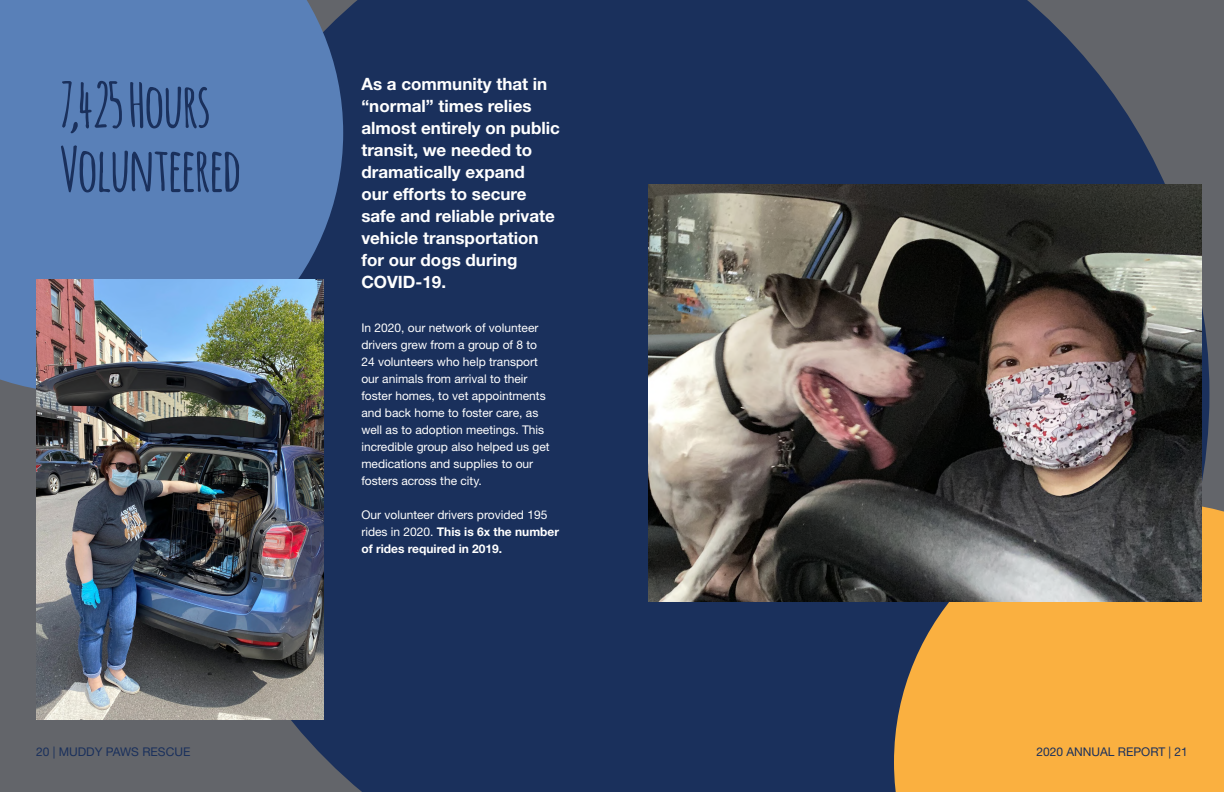
<style>
.page{position:relative;width:1224px;height:792px;background:#63656a}
.page>*{position:absolute;margin:0;border:0;box-sizing:border-box;transform-origin:0 0}
.t1{font:700 60px "Amatic";color:#1a305c}
.t2{font:700 17px/22px "Helvetica Neue LT Std";color:#fff}
.t3{font:12px/17px "Helvetica Neue LT Std";color:#fff}
.t4{font:12px "Helvetica Neue LT Std";color:#1a305c}
.s1{font-weight:700}
</style>
<div class="page">
<div style="left:291px;top:0;width:918px;height:792px;background:#1a305c"></div>
<div style="left:894px;top:502px;width:330px;height:290px;background:#fab040"></div>
<img style="left:648px;top:184px;width:553px;height:418px">
<div style="left:0;top:0;width:343px;height:393px;background:#5980b8"></div>
<img style="left:36px;top:280px;width:288px;height:440px">
<p class="t1" style="left:60px;top:62px;width:152px">7,425 Hours</p>
<p class="t1" style="left:60px;top:126px;width:183px">Volunteered</p>
<p class="t4" style="left:36px;top:745px;width:156px">20 | MUDDY PAWS RESCUE</p>
<p class="t2" style="left:361px;top:73px;width:200px">As a community that in “normal” times relies almost entirely on public transit, we needed to dramatically expand<br>our efforts to secure safe and reliable private vehicle transportation for our dogs during<br>COVID-19.</p>
<p class="t3" style="left:361px;top:319px;width:190px">In 2020, our network of volunteer drivers grew from a group of 8 to<br>24 volunteers who help transport our animals from arrival to their foster homes, to vet appointments and back home to foster care, as well as to adoption meetings. This incredible group also helped us get medications and supplies to our fosters across the city.</p>
<p class="t3" style="left:361px;top:506px;width:199px">Our volunteer drivers provided 195 rides in 2020. <span class="s1">This is 6x the number of rides required in 2019.</span></p>
<p class="t4" style="left:1036px;top:745px;width:153px">2020 ANNUAL REPORT | 21</p>
</div>
